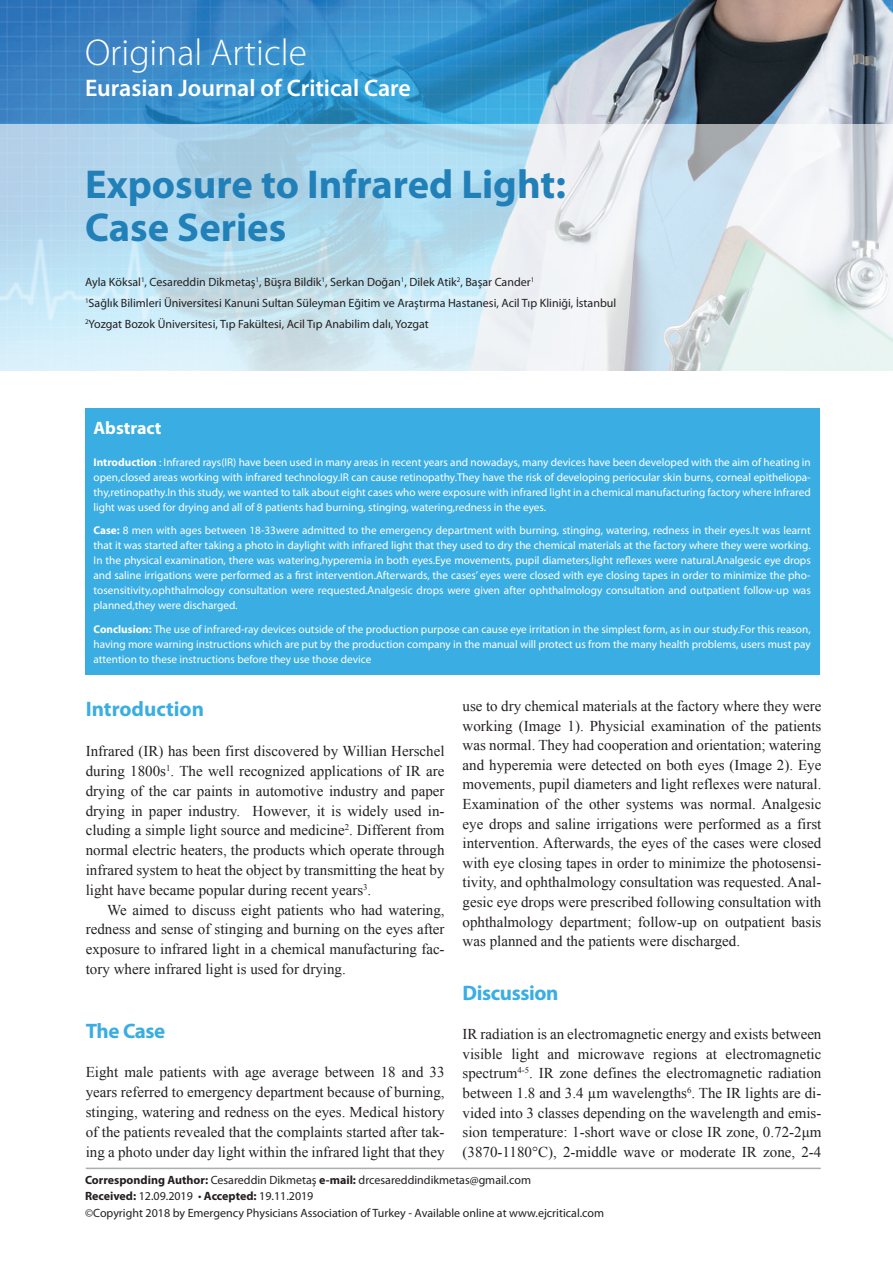
<style>
.page{position:relative;width:893px;height:1263px;background:#fff}
.page>*{position:absolute;margin:0;border:0;box-sizing:border-box;transform-origin:0 0}
.t1{font:700 40.5px "Myriad Pro";color:#2280b8}
.t2{font:300 37.5px "Myriad Pro";color:#fff}
.t3{font:600 24px "Myriad Pro";color:#fff}
.t4{font:700 21px "Myriad Pro";letter-spacing:-.02em;color:#3aaee3}
.t5{font:700 21px "Myriad Pro";color:#3aaee3}
.t6{font:700 18px "Myriad Pro";color:#fff}
.Bibliography{font:15px/19.6px "Times New Roman";color:#231f20;text-align:justify}
.t7{font:12px "Myriad Pro";color:#231f20}
.t8{font:11.25px/15px "Myriad Pro";color:#fff;text-align:justify}
.s1{font-weight:700}
</style>
<div class="page">
<img style="left:0;top:0;width:893px;height:124px">
<hr style="left:86px;top:1167px;width:735px;height:2px;background:#acadb1">
<div style="left:86px;top:408px;width:734px;height:266px;background:#3aaee3"></div>
<svg style="left:0;top:124px;width:893px;height:247px"></svg>
<p class="t2" style="left:85px;top:32px;width:223px">Original Article</p>
<p class="t3" style="left:85px;top:72px;width:327px">Eurasian Journal of Critical Care</p>
<p class="t1" style="left:85px;top:161px;width:482px">Exposure to Infrared Light:</p>
<p class="t1" style="left:85px;top:205px;width:203px">Case Series</p>
<p class="t7" style="left:85px;top:275px;width:451px">Ayla Köksal<sup>1</sup>, Cesareddin Dikmetaş<sup>1</sup>, Büşra Bildik<sup>1</sup>, Serkan Doğan<sup>1</sup>, Dilek Atik<sup>2</sup>, Başar Cander<sup>1</sup></p>
<p class="t7" style="left:85px;top:295px;width:533px"><sup>1</sup>Sağlık Bilimleri Üniversitesi Kanuni Sultan Süleyman Eğitim ve Araştırma Hastanesi, Acil Tıp Kliniği, İstanbul</p>
<p class="t7" style="left:85px;top:316px;width:345px"><sup>2</sup>Yozgat Bozok Üniversitesi, Tıp Fakültesi, Acil Tıp Anabilim dalı, Yozgat</p>
<p class="t6" style="left:94px;top:417px;width:70px">Abstract</p>
<p class="t8" style="left:94px;top:454px;width:719px"><span class="s1">Introduction</span> : Infrared rays(IR) have been used in many areas in recent years and nowadays, many devices have been developed with the aim of heating in open,closed areas working with infrared technology.IR can cause retinopathy.They have the risk of developing periocular skin burns, corneal epitheliopa&shy;thy,retinopathy.In this study, we wanted to talk about eight cases who were exposure with infrared light in a chemical manufacturing factory where Infrared light was used for drying and all of 8 patients had burning, stinging, watering,redness in the eyes.</p>
<p class="t8" style="left:94px;top:523px;width:719px"><span class="s1">Case:</span> 8 men with ages between 18-33were admitted to the emergency department with burning, stinging, watering, redness in their eyes.It was learnt that it was started after taking a photo in daylight with infrared light that they used to dry the chemical materials at the factory where they were working.<br>In the physical examination, there was watering,hyperemia in both eyes.Eye movements, pupil diameters,light reflexes were natural.Analgesic eye drops and saline irrigations were performed as a first intervention.Afterwards, the cases’ eyes were closed with eye closing tapes in order to minimize the pho&shy;tosensitivity,ophthalmology consultation were requested.Analgesic drops were given after ophthalmology consultation and outpatient follow-up was planned,they were discharged.</p>
<p class="t8" style="left:94px;top:621px;width:719px"><span class="s1">Conclusion:</span> The use of infrared-ray devices outside of the production purpose can cause eye irritation in the simplest form, as in our study.For this reason, having more warning instructions which are put by the production company in the manual will protect us from the many health problems, users must pay attention to these instructions before they use those device</p>
<p class="Bibliography" style="left:463px;top:696px;width:360px">use to dry chemical materials at the factory where they were working (Image 1). Physicial examination of the patients was normal. They had cooperation and orientation; watering and hyperemia were detected on both eyes (Image 2). Eye movements, pupil diameters and light reflexes were natural.<br>Examination of the other systems was normal. Analgesic eye drops and saline irrigations were performed as a first intervention. Afterwards, the eyes of the cases were closed with eye closing tapes in order to minimize the photosensi&shy;tivity, and ophthalmology consultation was requested. Anal&shy;gesic eye drops were prescribed following consultation with ophthalmology department; follow-up on outpatient basis was planned and the patients were discharged.</p>
<p class="t4" style="left:463px;top:981px;width:97px">Discussion</p>
<p class="Bibliography" style="left:463px;top:1024px;width:360px">IR radiation is an electromagnetic energy and exists between visible light and microwave regions at electromagnetic spectrum<sup>4-5</sup>. IR zone defines the electromagnetic radiation between 1.8 and 3.4 µm wavelengths<sup>6</sup>. The IR lights are di&shy;vided into 3 classes depending on the wavelength and emis&shy;sion temperature: 1-short wave or close IR zone, 0.72-2μm (3870-1180°C), 2-middle wave or moderate IR zone, 2-4</p>
<p class="t7" style="left:85px;top:1172px;width:447px"><span class="s1">Corresponding Author:</span> Cesareddin Dikmetaş <span class="s1">e-mail:</span> drcesareddindikmetas@gmail.com</p>
<p class="t7" style="left:85px;top:1189px;width:230px"><span class="s1">Received:</span> 12.09.2019 • <span class="s1">Accepted:</span> 19.11.2019</p>
<p class="t7" style="left:85px;top:1205px;width:521px">©Copyright 2018 by Emergency Physicians Association of Turkey - Available online at www.ejcritical.com</p>
<p class="t5" style="left:86px;top:698px;width:120px">Introduction</p>
<p class="Bibliography" style="left:86px;top:741px;width:360px">Infrared (IR) has been first discovered by Willian Herschel during 1800s<sup>1</sup>. The well recognized applications of IR are drying of the car paints in automotive industry and paper drying in paper industry. However, it is widely used in&shy;cluding a simple light source and medicine<sup>2</sup>. Different from normal electric heaters, the products which operate through infrared system to heat the object by transmitting the heat by light have became popular during recent years<sup>3</sup>.</p>
<p class="Bibliography" style="left:86px;top:899px;width:360px;text-indent:21px">We aimed to discuss eight patients who had watering, redness and sense of stinging and burning on the eyes after exposure to infrared light in a chemical manufacturing fac&shy;tory where infrared light is used for drying.</p>
<p class="t4" style="left:86px;top:1019px;width:81px">The Case</p>
<p class="Bibliography" style="left:86px;top:1062px;width:360px">Eight male patients with age average between 18 and 33 years referred to emergency department because of burning, stinging, watering and redness on the eyes. Medical history of the patients revealed that the complaints started after tak&shy;ing a photo under day light within the infrared light that they</p>
</div>
